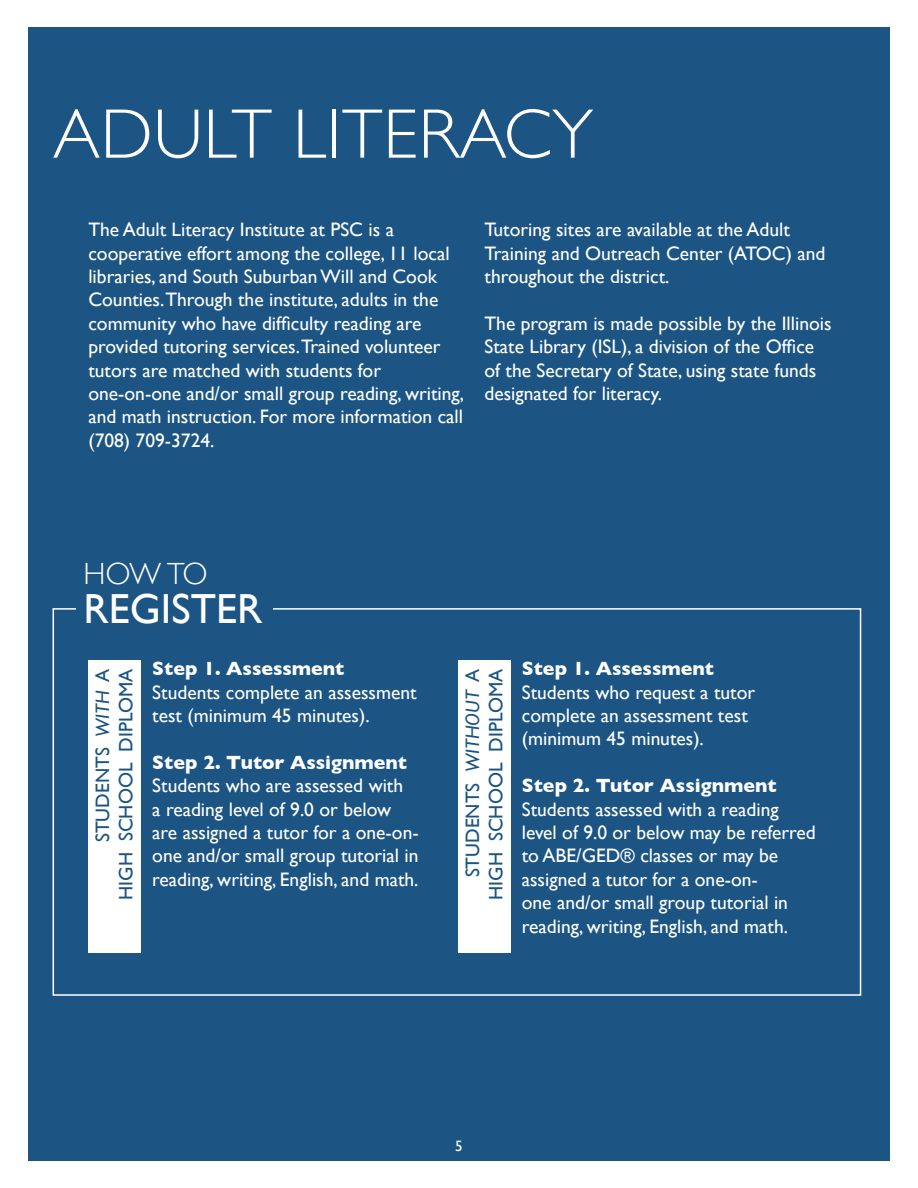
<style>
.page{position:relative;width:918px;height:1188px;background:#fff}
.page>*{position:absolute;margin:0;border:0;box-sizing:border-box;transform-origin:0 0}
.t1{font:300 70.5px "Gill Sans";letter-spacing:.01em;color:#fff}
.t2{font:42px "Gill Sans";color:#fff}
.t3{font:300 30.6px "Gill Sans";color:#fff}
.t4{font:19.5px/23.4px "Gill Sans";color:#fff}
.t5{font:700 19.5px "Gill Sans";color:#fff}
.t6{font:19.5px/23.4px "Gill Sans";color:#1c5583;text-align:right}
.t7{font:15px "Gill Sans";color:#fff}
.s1{font-style:italic}
</style>
<div class="page">
<div style="left:28px;top:27px;width:862px;height:1134px;background:#1c5583"></div>
<div style="left:53px;top:608px;width:808px;height:388px;border:2px solid #fff"></div>
<div style="left:76px;top:599px;width:197px;height:25px;background:#1c5583"></div>
<div style="left:88px;top:660px;width:53px;height:293px;background:#fff"></div>
<div style="left:458px;top:660px;width:53px;height:293px;background:#fff"></div>
<p class="t1" style="left:53px;top:94px;width:542px">ADULT LITERACY</p>
<p class="t4" style="left:88px;top:218px;width:377px">The Adult Literacy Institute at PSC is a cooperative effort among the college, 11 local libraries, and South Suburban Will and Cook Counties.Through the institute, adults in the community who have difficulty reading are provided tutoring services.Trained volunteer tutors are matched with students for one-on-one and/or small group reading, writing, and math instruction. For more information call (708) 709-3724.</p>
<p class="t4" style="left:485px;top:218px;width:342px">Tutoring sites are available at the Adult<br>Training and Outreach Center (ATOC) and throughout the district.</p>
<p class="t4" style="left:485px;top:311px;width:349px">The program is made possible by the Illinois State Library (ISL), a division of the Office of the Secretary of State, using state funds designated for literacy.</p>
<p class="t3" style="left:83px;top:556px;width:126px">HOW TO</p>
<p class="t2" style="left:83px;top:584px;width:180px">REGISTER</p>
<p class="t5" style="left:152px;top:657px;width:194px">Step 1. Assessment</p>
<p class="t4" style="left:152px;top:680px;width:266px">Students complete an assessment test (minimum 45 minutes).</p>
<p class="t5" style="left:152px;top:751px;width:256px">Step 2. Tutor Assignment</p>
<p class="t4" style="left:152px;top:774px;width:268px">Students who are assessed with<br>a reading level of 9.0 or below are assigned a tutor for a one-on&shy;one and/or small group tutorial in reading, writing, English, and math.</p>
<p class="t6" style="left:91px;top:900px;width:233px;rotate:-90deg">STUDENTS <span class="s1">WITH</span> A<br>HIGH SCHOOL DIPLOMA</p>
<p class="t6" style="left:461px;top:900px;width:233px;rotate:-90deg">STUDENTS <span class="s1">WITHOUT</span> A<br>HIGH SCHOOL DIPLOMA</p>
<p class="t5" style="left:522px;top:657px;width:194px">Step 1. Assessment</p>
<p class="t4" style="left:522px;top:680px;width:235px">Students who request a tutor complete an assessment test (minimum 45 minutes).</p>
<p class="t5" style="left:522px;top:774px;width:256px">Step 2. Tutor Assignment</p>
<p class="t4" style="left:522px;top:797px;width:295px">Students assessed with a reading level of 9.0 or below may be referred to ABE/GED® classes or may be assigned a tutor for a one-on-<br>one and/or small group tutorial in reading, writing, English, and math.</p>
<p class="t7" style="left:455px;top:1137px;width:9px">5</p>
</div>
